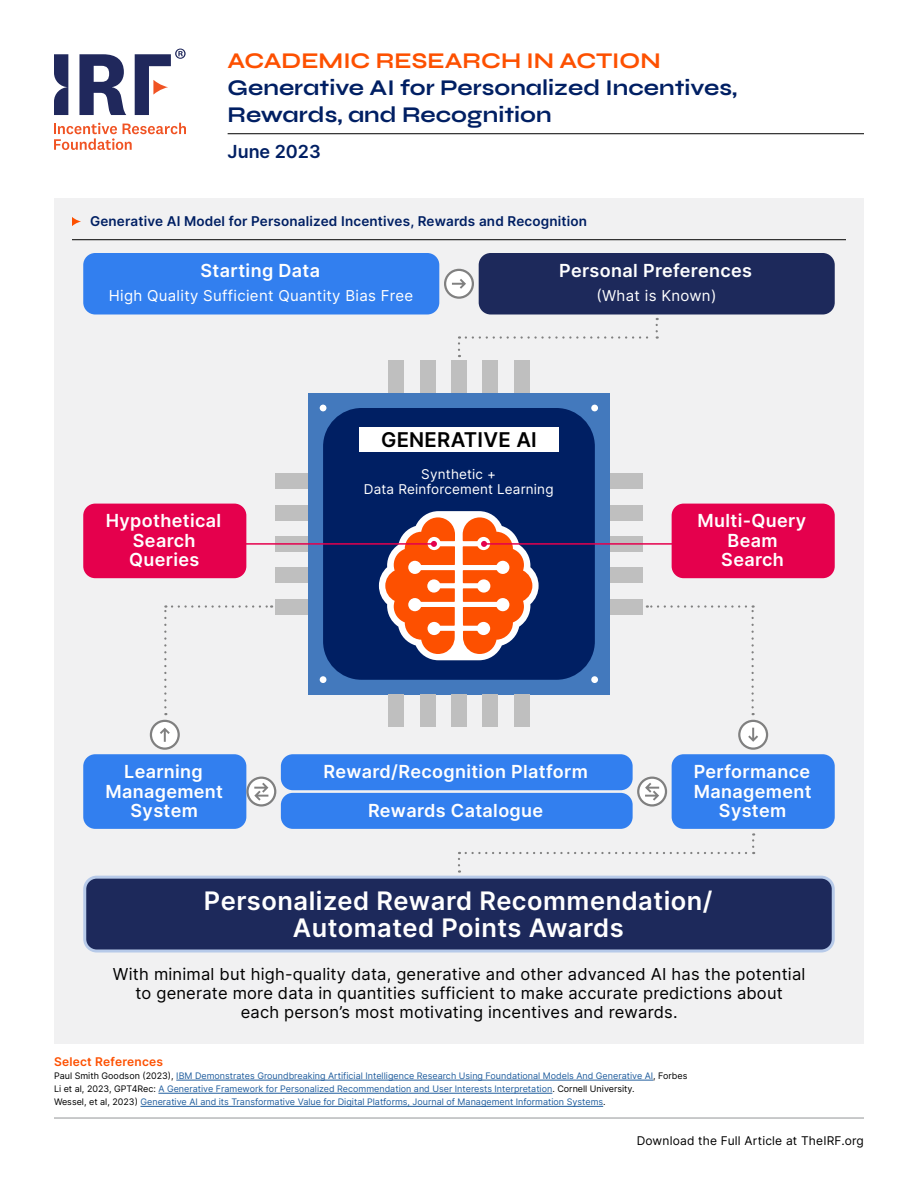
<style>
.page{position:relative;width:918px;height:1188px;background:#fff}
.page>*{position:absolute;margin:0;border:0;box-sizing:border-box;transform-origin:0 0}
.t1{font:600 25.5px/27px "Inter";letter-spacing:.02em;color:#fff;text-align:center}
.t2{font:700 22.5px/27px "Syne";color:#001f63}
.t3{font:700 22.5px "Syne";color:#fd5000}
.t4{font:600 20.4px "Inter";letter-spacing:.01em;color:#000}
.t5{font:600 18px/19.5px "Inter";letter-spacing:.02em;color:#fff;text-align:center}
.t6{font:600 18px "Inter";color:#001f63}
.t7{font:16.5px/18.8px "Inter";letter-spacing:.01em;color:#000;text-align:center}
.t8{font:15px "Inter";letter-spacing:.02em;color:#fff}
.t9{font:600 13.5px "Inter";letter-spacing:.01em;color:#001f63}
.t10{font:13.5px/15.8px "Inter";letter-spacing:.01em;color:#fff;text-align:center}
.t11{font:12px "Inter";letter-spacing:.015em;color:#000}
.t12{font:600 12px "Inter";letter-spacing:.02em;color:#fd5000}
.t13{font:9px/13px "Inter";color:#215e9e}
.s1{color:#000}
</style>
<div class="page">
<svg style="left:54px;top:123px;width:132px;height:27px"></svg>
<svg style="left:54px;top:49px;width:132px;height:66px"></svg>
<div style="left:54px;top:198px;width:810px;height:845px;background:#f1f1f2"></div>
<hr style="left:72px;top:239px;width:774px;height:1px;background:#000">
<svg style="left:72px;top:217px;width:9px;height:9px"></svg>
<hr style="left:228px;top:133px;width:636px;height:1px;background:#000">
<hr style="left:54px;top:1118px;width:810px;height:1px;background:#939598">
<hr style="left:176px;top:1080px;width:477px;height:1px;background:#215e9e">
<hr style="left:158px;top:1093px;width:394px;height:1px;background:#215e9e">
<hr style="left:140px;top:1106px;width:463px;height:1px;background:#215e9e">
<svg style="left:445px;top:270px;width:28px;height:28px"></svg>
<div style="left:444px;top:269px;width:30px;height:30px;border:2px solid #808080;border-radius:50%"></div>
<svg style="left:452px;top:279px;width:14px;height:10px"></svg>
<div style="left:308px;top:393px;width:301px;height:301px;background:#4379bd"></div>
<div style="left:323px;top:408px;width:272px;height:272px;background:#001f63;border-radius:38px"></div>
<div style="left:388px;top:695px;width:16px;height:32px;background:#bfbfbf"></div>
<div style="left:420px;top:695px;width:16px;height:32px;background:#bfbfbf"></div>
<div style="left:482px;top:695px;width:16px;height:32px;background:#bfbfbf"></div>
<div style="left:514px;top:695px;width:16px;height:32px;background:#bfbfbf"></div>
<div style="left:451px;top:695px;width:16px;height:32px;background:#bfbfbf"></div>
<div style="left:388px;top:361px;width:16px;height:32px;background:#bfbfbf"></div>
<div style="left:420px;top:361px;width:16px;height:32px;background:#bfbfbf"></div>
<div style="left:482px;top:361px;width:16px;height:32px;background:#bfbfbf"></div>
<div style="left:514px;top:361px;width:16px;height:32px;background:#bfbfbf"></div>
<div style="left:451px;top:361px;width:16px;height:32px;background:#bfbfbf"></div>
<div style="left:276px;top:473px;width:32px;height:16px;background:#bfbfbf"></div>
<div style="left:276px;top:505px;width:32px;height:16px;background:#bfbfbf"></div>
<div style="left:276px;top:567px;width:32px;height:16px;background:#bfbfbf"></div>
<div style="left:276px;top:599px;width:32px;height:15px;background:#bfbfbf"></div>
<div style="left:276px;top:536px;width:32px;height:16px;background:#bfbfbf"></div>
<div style="left:610px;top:473px;width:32px;height:16px;background:#bfbfbf"></div>
<div style="left:610px;top:505px;width:32px;height:16px;background:#bfbfbf"></div>
<div style="left:610px;top:567px;width:32px;height:16px;background:#bfbfbf"></div>
<div style="left:610px;top:599px;width:32px;height:15px;background:#bfbfbf"></div>
<div style="left:610px;top:536px;width:32px;height:16px;background:#bfbfbf"></div>
<svg style="left:320px;top:405px;width:6px;height:6px"></svg>
<div style="left:591px;top:405px;width:7px;height:6px;background:#fff;border-radius:50%"></div>
<div style="left:320px;top:676px;width:6px;height:7px;background:#fff;border-radius:50%"></div>
<div style="left:591px;top:676px;width:7px;height:7px;background:#fff;border-radius:50%"></div>
<div style="left:359px;top:427px;width:199px;height:25px;background:#fff"></div>
<div style="left:479px;top:253px;width:356px;height:62px;background:#1d295b;border-radius:12px"></div>
<div style="left:83px;top:253px;width:356px;height:62px;background:#327fef;border-radius:12px"></div>
<div style="left:83px;top:504px;width:163px;height:74px;background:#e5004d;border-radius:12px"></div>
<div style="left:672px;top:504px;width:163px;height:74px;background:#e5004d;border-radius:12px"></div>
<svg style="left:164px;top:605px;width:108px;height:102px"></svg>
<svg style="left:458px;top:336px;width:2px;height:21px"></svg>
<svg style="left:466px;top:318px;width:192px;height:21px"></svg>
<hr style="left:242px;top:543px;width:192px;height:2px;background:#e5004d">
<hr style="left:484px;top:543px;width:192px;height:2px;background:#e5004d">
<svg style="left:379px;top:511px;width:160px;height:149px"></svg>
<svg style="left:151px;top:721px;width:28px;height:28px"></svg>
<div style="left:150px;top:720px;width:30px;height:30px;border:2px solid #808080;border-radius:50%"></div>
<svg style="left:160px;top:728px;width:10px;height:14px"></svg>
<div style="left:83px;top:754px;width:163px;height:75px;background:#327fef;border-radius:12px"></div>
<svg style="left:247px;top:778px;width:28px;height:27px"></svg>
<div style="left:246px;top:777px;width:30px;height:30px;border:2px solid #808080;border-radius:50%"></div>
<svg style="left:254px;top:783px;width:14px;height:18px"></svg>
<div style="left:281px;top:754px;width:352px;height:36px;background:#327fef;border-radius:12px"></div>
<div style="left:281px;top:793px;width:352px;height:36px;background:#327fef;border-radius:12px"></div>
<svg style="left:638px;top:778px;width:28px;height:27px"></svg>
<div style="left:637px;top:777px;width:30px;height:30px;border:2px solid #808080;border-radius:50%"></div>
<svg style="left:645px;top:783px;width:14px;height:18px"></svg>
<div style="left:672px;top:754px;width:163px;height:75px;background:#327fef;border-radius:12px"></div>
<svg style="left:647px;top:605px;width:107px;height:102px"></svg>
<svg style="left:739px;top:721px;width:28px;height:28px"></svg>
<div style="left:738px;top:720px;width:30px;height:30px;border:2px solid #808080;border-radius:50%"></div>
<svg style="left:748px;top:728px;width:10px;height:14px"></svg>
<div style="left:85px;top:877px;width:748px;height:74px;background:#1d295b;border-radius:12px"></div>
<div style="left:83px;top:876px;width:752px;height:76px;border:3px solid #b7cae9;border-radius:12px"></div>
<svg style="left:458px;top:852px;width:2px;height:21px"></svg>
<svg style="left:466px;top:833px;width:288px;height:21px"></svg>
<h2 class="t3" style="left:228px;top:47px;width:435px">ACADEMIC RESEARCH IN ACTION</h2>
<h2 class="t2" style="left:228px;top:74px;width:511px">Generative AI for Personalized Incentives,<br>Rewards, and Recognition</h2>
<h3 class="t6" style="left:228px;top:139px;width:95px">June 2023</h3>
<h3 class="t9" style="left:90px;top:211px;width:499px">Generative AI Model for Personalized Incentives, Rewards and Recognition</h3>
<h3 class="t5" style="left:200px;top:260px;width:121px">Starting Data</h3>
<h3 class="t8" style="left:109px;top:284px;width:306px">High Quality Sufficient Quantity Bias Free</h3>
<h3 class="t5" style="left:559px;top:260px;width:194px">Personal Preferences</h3>
<h3 class="t8" style="left:596px;top:284px;width:122px">(What is Known)</h3>
<h3 class="t4" style="left:381px;top:424px;width:157px">GENERATIVE AI</h3>
<h3 class="t10" style="left:364px;top:466px;width:191px">Synthetic +<br>Data Reinforcement Learning</h3>
<h3 class="t5" style="left:106px;top:511px;width:117px">Hypothetical<br>Search<br>Queries</h3>
<h3 class="t5" style="left:697px;top:511px;width:110px">Multi-Query<br>Beam<br>Search</h3>
<h3 class="t5" style="left:105px;top:761px;width:119px">Learning<br>Management<br>System</h3>
<h3 class="t5" style="left:323px;top:752px;width:266px;line-height:38.5px">Reward/Recognition Platform<br>Rewards Catalogue</h3>
<h3 class="t5" style="left:694px;top:761px;width:119px">Performance<br>Management<br>System</h3>
<h1 class="t1" style="left:204px;top:886px;width:510px">Personalized Reward Recommendation/<br>Automated Points Awards</h1>
<h3 class="t7" style="left:113px;top:964px;width:694px">With minimal but high-quality data, generative and other advanced AI has the potential to generate more data in quantities sufficient to make accurate predictions about<br>each person’s most motivating incentives and rewards.</h3>
<h3 class="t12" style="left:54px;top:1052px;width:111px">Select References</h3>
<p class="t13" style="left:54px;top:1069px;width:635px"><span class="s1">Paul Smith Goodson (2023),</span> IBM Demonstrates Groundbreaking Artificial Intelligence Research Using Foundational Models And Generative AI<span class="s1">, Forbes<br>Li et al, 2023, GPT4Rec:</span> A Generative Framework for Personalized Recommendation and User Interests Interpretation<span class="s1">. Cornell University.<br>Wessel, et al, 2023)</span> Generative AI and its Transformative Value for Digital Platforms, Journal of Management Information Systems<span class="s1">.</span></p>
<h3 class="t11" style="left:637px;top:1132px;width:229px">Download the Full Article at TheIRF.org</h3>
</div>
